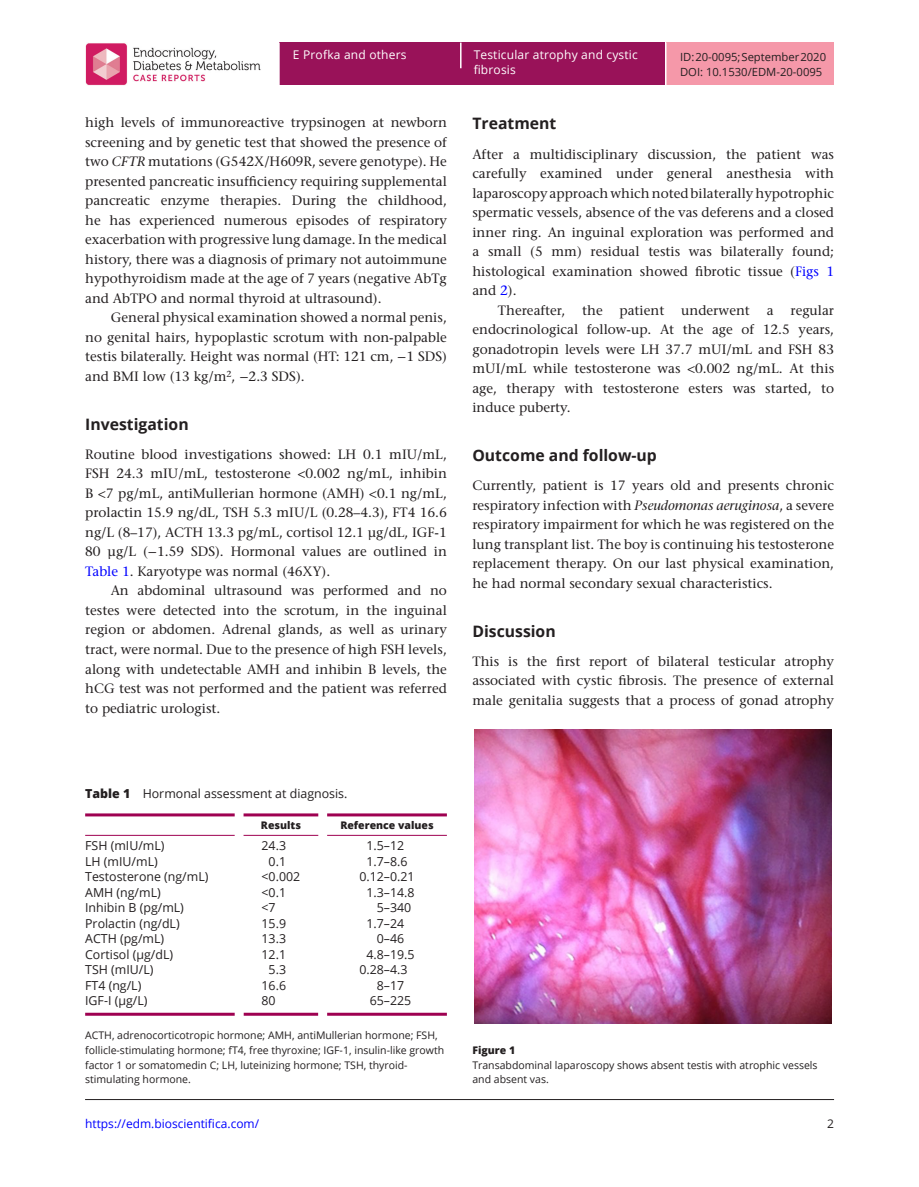
<style>
.page{position:relative;width:919px;height:1187px;background:#fff}
.page>*{position:absolute;margin:0;border:0;box-sizing:border-box;transform-origin:0 0}
.t1{font:700 15.75px "Open Sans";color:#231f20}
.TXT{font:500 13.5px/19.5px "Stone Serif Std";color:#231f20;text-align:justify}
.TXI{font:500 13.5px/19.5px "Stone Serif Std";color:#231f20;text-align:justify}
.TB{font:12.3px "Open Sans";color:#231f20}
.TC{font:12.3px "Open Sans";color:#231f20}
.TB_Bot_Rule{font:12.3px "Open Sans";color:#231f20}
.t2{font:12px/14.7px "Open Sans";letter-spacing:.015em;color:#fff}
.t3{font:12px "Open Sans";color:#00f}
.t4{font:12px "Open Sans";color:#231f20}
.t5{font:11.25px "Open Sans";color:#231f20}
.TFN_F{font:10.5px/14.7px "Open Sans";color:#231f20}
.FC{font:10.5px/14.7px "Open Sans";color:#231f20}
.TCH{font:800 10.5px "Open Sans";color:#231f20}
.FC-2{font:800 10.5px "Open Sans";color:#231f20}
.s1{font-style:italic}
.s2{font-family:"STIX General";font-weight:400}
.s3{color:#00f}
.s4{font-weight:800}
</style>
<div class="page">
<div style="left:280px;top:43px;width:385px;height:42px;background:#991259"></div>
<div style="left:666px;top:43px;width:167px;height:42px;background:#f598a9"></div>
<svg style="left:460px;top:43px;width:1px;height:25px"></svg>
<img style="left:85px;top:43px;width:176px;height:42px">
<hr style="left:85px;top:1099px;width:749px;height:1px;background:#231f20">
<hr style="left:85px;top:813px;width:150px;height:3px;background:#9e0151">
<hr style="left:85px;top:834px;width:150px;height:1px;background:#9e0151">
<hr style="left:243px;top:813px;width:75px;height:3px;background:#9e0151">
<hr style="left:243px;top:834px;width:75px;height:1px;background:#9e0151">
<hr style="left:327px;top:813px;width:120px;height:3px;background:#9e0151">
<hr style="left:327px;top:834px;width:120px;height:1px;background:#9e0151">
<hr style="left:85px;top:1012px;width:150px;height:3px;background:#9e0151">
<hr style="left:244px;top:1012px;width:74px;height:3px;background:#9e0151">
<hr style="left:327px;top:1012px;width:120px;height:3px;background:#9e0151">
<img style="left:474px;top:729px;width:357px;height:294px">
<p class="t2" style="left:293px;top:47px;width:115px">E Profka and others</p>
<p class="t2" style="left:473px;top:47px;width:166px">Testicular atrophy and cystic fibrosis</p>
<p class="t5" style="left:680px;top:50px;width:147px">ID: 20-0095; September 2020</p>
<p class="t5" style="left:680px;top:64px;width:144px">DOI: 10.1530/EDM-20-0095</p>
<p class="TXT" style="left:85px;top:113px;width:363px">high levels of immunoreactive trypsinogen at newborn screening and by genetic test that showed the presence of two <span class="s1">CFTR</span> mutations (G542X/H609R, severe genotype). He presented pancreatic insufficiency requiring supplemental pancreatic enzyme therapies. During the childhood, he has experienced numerous episodes of respiratory exacerbation with progressive lung damage. In the medical history, there was a diagnosis of primary not autoimmune hypothyroidism made at the age of 7 years (negative AbTg and AbTPO and normal thyroid at ultrasound).</p>
<p class="TXI" style="left:85px;top:308px;width:363px;text-indent:26px">General physical examination showed a normal penis, no genital hairs, hypoplastic scrotum with non-palpable testis bilaterally. Height was normal (HT: 121 cm, <span class="s2">−</span>1 SDS) and BMI low (13 kg/m<sup>2</sup>, <span class="s2">−</span>2.3 SDS).</p>
<h1 class="t1" style="left:85px;top:413px;width:105px">Investigation</h1>
<p class="TXT" style="left:85px;top:444px;width:363px">Routine blood investigations showed: LH 0.1 mIU/mL, FSH 24.3 mIU/mL, testosterone &lt;0.002 ng/mL, inhibin B &lt;7 pg/mL, antiMullerian hormone (AMH) &lt;0.1 ng/mL, prolactin 15.9 ng/dL, TSH 5.3 mIU/L (0.28–4.3), FT4 16.6 ng/L (8–17), ACTH 13.3 pg/mL, cortisol 12.1 µg/dL, IGF-1<br>80 µg/L (<span class="s2">−</span>1.59 SDS). Hormonal values are outlined in <span class="s3">Table 1</span>. Karyotype was normal (46XY).</p>
<p class="TXI" style="left:85px;top:581px;width:363px;text-indent:26px">An abdominal ultrasound was performed and no testes were detected into the scrotum, in the inguinal region or abdomen. Adrenal glands, as well as urinary tract, were normal. Due to the presence of high FSH levels, along with undetectable AMH and inhibin B levels, the hCG test was not performed and the patient was referred to pediatric urologist.</p>
<h1 class="t1" style="left:472px;top:112px;width:85px">Treatment</h1>
<p class="TXT" style="left:472px;top:144px;width:363px">After a multidisciplinary discussion, the patient was carefully examined under general anesthesia with laparoscopy approach which noted bilaterally hypotrophic spermatic vessels, absence of the vas deferens and a closed inner ring. An inguinal exploration was performed and a small (5 mm) residual testis was bilaterally found; histological examination showed fibrotic tissue (<span class="s3">Figs 1 </span>and <span class="s3">2</span>).</p>
<p class="TXI" style="left:472px;top:300px;width:363px;text-indent:26px">Thereafter, the patient underwent a regular endocrinological follow-up. At the age of 12.5 years, gonadotropin levels were LH 37.7 mUI/mL and FSH 83 mUI/mL while testosterone was &lt;0.002 ng/mL. At this age, therapy with testosterone esters was started, to induce puberty.</p>
<h1 class="t1" style="left:472px;top:444px;width:186px">Outcome and follow-up</h1>
<p class="TXT" style="left:472px;top:476px;width:363px">Currently, patient is 17 years old and presents chronic respiratory infection with <span class="s1">Pseudomonas aeruginosa</span>, a severe respiratory impairment for which he was registered on the lung transplant list. The boy is continuing his testosterone replacement therapy. On our last physical examination, he had normal secondary sexual characteristics.</p>
<h1 class="t1" style="left:472px;top:619px;width:85px">Discussion</h1>
<p class="TXT" style="left:472px;top:651px;width:363px">This is the first report of bilateral testicular atrophy associated with cystic fibrosis. The presence of external male genitalia suggests that a process of gonad atrophy</p>
<p class="TC" style="left:85px;top:785px;width:264px"><span class="s4">Table 1</span> Hormonal assessment at diagnosis.</p>
<p class="TCH" style="left:261px;top:817px;width:42px">Results</p>
<p class="TCH" style="left:340px;top:817px;width:95px">Reference values</p>
<p class="TB" style="left:85px;top:837px;width:81px">FSH (mIU/mL)</p>
<p class="TB" style="left:261px;top:837px;width:26px">24.3</p>
<p class="TB" style="left:366px;top:837px;width:39px">1.5–12</p>
<p class="TB" style="left:85px;top:853px;width:74px">LH (mIU/mL)</p>
<p class="TB" style="left:268px;top:853px;width:19px">0.1</p>
<p class="TB" style="left:366px;top:853px;width:43px">1.7–8.6</p>
<p class="TB" style="left:85px;top:868px;width:125px">Testosterone (ng/mL)</p>
<p class="TB" style="left:261px;top:868px;width:40px">&lt;0.002</p>
<p class="TB" style="left:359px;top:868px;width:57px">0.12–0.21</p>
<p class="TB" style="left:85px;top:883px;width:77px">AMH (ng/mL)</p>
<p class="TB" style="left:261px;top:883px;width:26px">&lt;0.1</p>
<p class="TB" style="left:366px;top:883px;width:50px">1.3–14.8</p>
<p class="TB" style="left:85px;top:899px;width:100px">Inhibin B (pg/mL)</p>
<p class="TB" style="left:261px;top:899px;width:16px">&lt;7</p>
<p class="TB" style="left:377px;top:899px;width:36px">5–340</p>
<p class="TB" style="left:85px;top:914px;width:96px">Prolactin (ng/dL)</p>
<p class="TB" style="left:261px;top:914px;width:26px">15.9</p>
<p class="TB" style="left:366px;top:914px;width:39px">1.7–24</p>
<p class="TB" style="left:85px;top:930px;width:81px">ACTH (pg/mL)</p>
<p class="TB" style="left:261px;top:930px;width:26px">13.3</p>
<p class="TB" style="left:377px;top:930px;width:29px">0–46</p>
<p class="TB" style="left:85px;top:945px;width:89px">Cortisol (µg/dL)</p>
<p class="TB" style="left:261px;top:945px;width:26px">12.1</p>
<p class="TB" style="left:366px;top:945px;width:50px">4.8–19.5</p>
<p class="TB" style="left:85px;top:961px;width:70px">TSH (mIU/L)</p>
<p class="TB" style="left:268px;top:961px;width:19px">5.3</p>
<p class="TB" style="left:359px;top:961px;width:50px">0.28–4.3</p>
<p class="TB" style="left:85px;top:976px;width:58px">FT4 (ng/L)</p>
<p class="TB" style="left:261px;top:976px;width:26px">16.6</p>
<p class="TB" style="left:377px;top:976px;width:29px">8–17</p>
<p class="TB_Bot_Rule" style="left:85px;top:992px;width:64px">IGF-I (µg/L)</p>
<p class="TB_Bot_Rule" style="left:261px;top:992px;width:16px">80</p>
<p class="TB_Bot_Rule" style="left:370px;top:992px;width:43px">65–225</p>
<p class="TFN_F" style="left:85px;top:1027px;width:360px">ACTH, adrenocorticotropic hormone; AMH, antiMullerian hormone; FSH, follicle-stimulating hormone; fT4, free thyroxine; IGF-1, insulin-like growth factor 1 or somatomedin C; LH, luteinizing hormone; TSH, thyroid&shy;stimulating hormone.</p>
<p class="FC-2" style="left:472px;top:1042px;width:44px">Figure 1</p>
<p class="FC" style="left:472px;top:1057px;width:347px">Transabdominal laparoscopy shows absent testis with atrophic vessels and absent vas.</p>
<p class="t3" style="left:85px;top:1115px;width:176px">https://edm.bioscientifica.com/</p>
<p class="t4" style="left:827px;top:1115px;width:8px">2</p>
</div>
